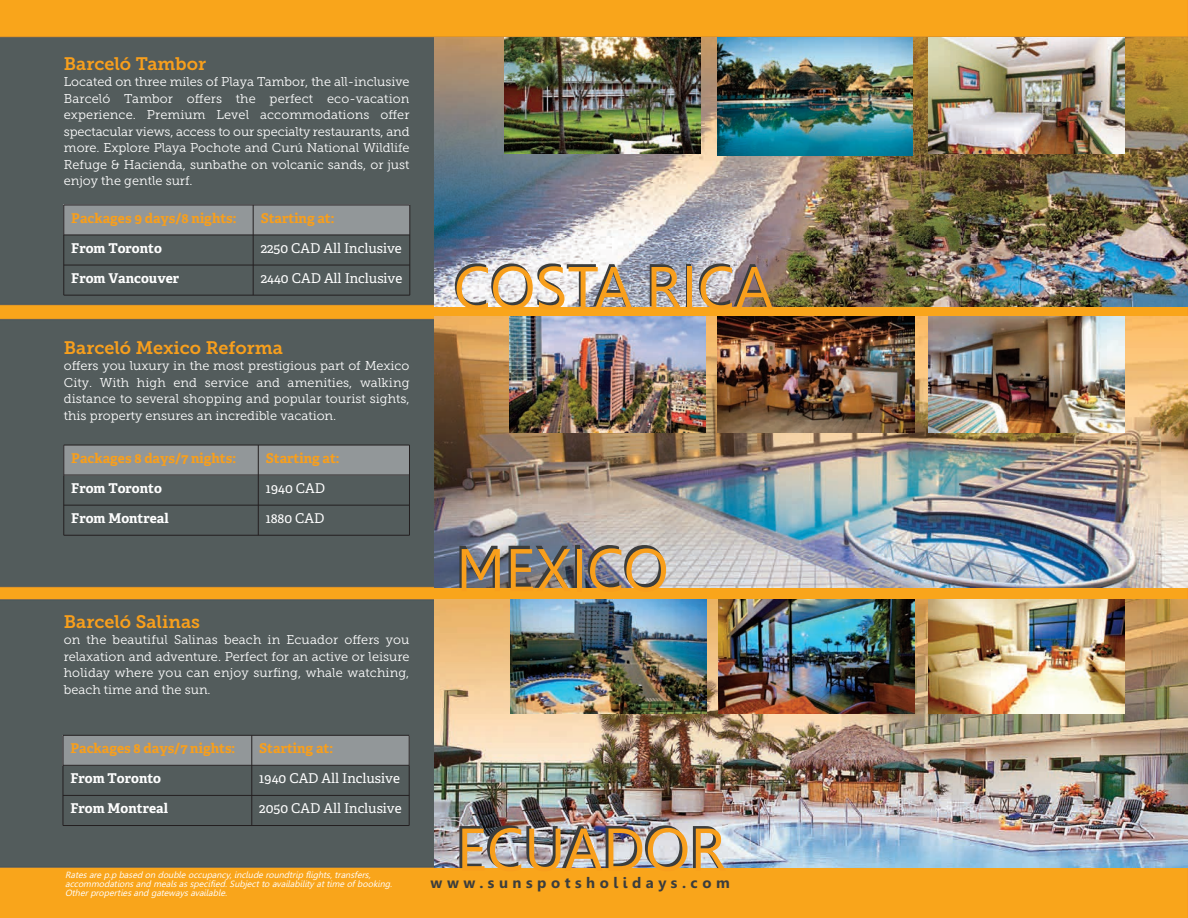
<style>
.page{position:relative;width:1188px;height:918px;background:#fff}
.page>*{position:absolute;margin:0;border:0;box-sizing:border-box;transform-origin:0 0}
.t1{font:60px "Gisha";color:#f89f1c}
.t2{font:18px "Museo Slab 700";color:#f89f1c}
.t3{font:700 15px "Gisha";letter-spacing:.3em;color:#3b3d3d}
.t4{font:700 13.5px "Adelle PE";color:#f89f1c}
.t5{font:13.5px "Adelle PE";color:#fff}
.t6{font:700 13.5px "Adelle PE";color:#fff}
.t7{font:12.75px/16.5px "Museo Slab 300";color:#fff;text-align:justify}
.t8{font:italic 9px/9px "Gisha";color:#fff}
</style>
<div class="page">
<img style="left:0;top:0;width:1188px;height:918px">
<div style="left:65px;top:206px;width:345px;height:29px;background:#929799"></div>
<hr style="left:64px;top:205px;width:1px;height:90px;background:#231f20">
<hr style="left:253px;top:205px;width:1px;height:90px;background:#231f20">
<hr style="left:410px;top:205px;width:1px;height:90px;background:#231f20">
<hr style="left:64px;top:205px;width:346px;height:1px;background:#231f20">
<hr style="left:64px;top:235px;width:346px;height:1px;background:#231f20">
<hr style="left:64px;top:265px;width:346px;height:1px;background:#231f20">
<hr style="left:64px;top:295px;width:346px;height:1px;background:#231f20">
<img style="left:434px;top:235px;width:754px;height:71px">
<img style="left:434px;top:38px;width:754px;height:197px">
<img style="left:928px;top:38px;width:196px;height:115px">
<img style="left:505px;top:38px;width:196px;height:116px">
<img style="left:717px;top:38px;width:196px;height:117px">
<div style="left:65px;top:446px;width:344px;height:29px;background:#929799"></div>
<hr style="left:64px;top:445px;width:1px;height:90px;background:#231f20">
<hr style="left:258px;top:445px;width:1px;height:90px;background:#231f20">
<hr style="left:409px;top:445px;width:1px;height:90px;background:#231f20">
<hr style="left:64px;top:445px;width:345px;height:1px;background:#231f20">
<hr style="left:64px;top:475px;width:345px;height:1px;background:#231f20">
<hr style="left:64px;top:505px;width:345px;height:1px;background:#231f20">
<hr style="left:64px;top:535px;width:345px;height:1px;background:#231f20">
<div style="left:64px;top:736px;width:345px;height:29px;background:#929799"></div>
<hr style="left:63px;top:735px;width:1px;height:91px;background:#231f20">
<hr style="left:252px;top:735px;width:1px;height:91px;background:#231f20">
<hr style="left:409px;top:735px;width:1px;height:91px;background:#231f20">
<hr style="left:63px;top:735px;width:346px;height:1px;background:#231f20">
<hr style="left:63px;top:765px;width:346px;height:1px;background:#231f20">
<hr style="left:63px;top:795px;width:346px;height:1px;background:#231f20">
<hr style="left:63px;top:825px;width:346px;height:1px;background:#231f20">
<img style="left:434px;top:556px;width:754px;height:31px">
<img style="left:434px;top:317px;width:754px;height:239px">
<img style="left:928px;top:317px;width:196px;height:115px">
<img style="left:718px;top:317px;width:196px;height:115px">
<img style="left:509px;top:317px;width:196px;height:115px">
<img style="left:434px;top:811px;width:754px;height:56px">
<img style="left:434px;top:599px;width:754px;height:212px">
<img style="left:928px;top:599px;width:196px;height:114px">
<img style="left:511px;top:599px;width:196px;height:114px">
<img style="left:718px;top:599px;width:197px;height:115px">
<h2 class="t2" style="left:64px;top:57px;width:144px">Barceló Tambor</h2>
<p class="t7" style="left:64px;top:75px;width:347px">Located on three miles of Playa Tambor, the all-inclusive Barceló Tambor offers the perfect eco-vacation experience. Premium Level accommodations offer spectacular views, access to our specialty restaurants, and more. Explore Playa Pochote and Curú National Wildlife Refuge &amp; Hacienda, sunbathe on volcanic sands, or just enjoy the gentle surf.</p>
<p class="t4" style="left:71px;top:213px;width:167px">Packages 9 days/8 nights:</p>
<p class="t4" style="left:261px;top:213px;width:75px">Starting at:</p>
<p class="t6" style="left:71px;top:243px;width:92px">From Toronto</p>
<p class="t5" style="left:261px;top:243px;width:143px">2250 CAD All Inclusive</p>
<p class="t6" style="left:71px;top:273px;width:109px">From Vancouver</p>
<p class="t5" style="left:261px;top:273px;width:143px">2440 CAD All Inclusive</p>
<h2 class="t2" style="left:64px;top:341px;width:221px">Barceló Mexico Reforma</h2>
<p class="t7" style="left:64px;top:359px;width:347px">offers you luxury in the most prestigious part of Mexico City. With high end service and amenities, walking distance to several shopping and popular tourist sights, this property ensures an incredible vacation.</p>
<p class="t4" style="left:71px;top:453px;width:166px">Packages 8 days/7 nights:</p>
<p class="t4" style="left:266px;top:453px;width:75px">Starting at:</p>
<p class="t6" style="left:71px;top:483px;width:92px">From Toronto</p>
<p class="t5" style="left:266px;top:483px;width:61px">1940 CAD</p>
<p class="t6" style="left:71px;top:513px;width:99px">From Montreal</p>
<p class="t5" style="left:266px;top:513px;width:60px">1880 CAD</p>
<h2 class="t2" style="left:64px;top:615px;width:138px">Barceló Salinas</h2>
<p class="t7" style="left:64px;top:633px;width:347px">on the beautiful Salinas beach in Ecuador offers you relaxation and adventure. Perfect for an active or leisure holiday where you can enjoy surfing, whale watching, beach time and the sun.</p>
<p class="t4" style="left:70px;top:743px;width:166px">Packages 8 days/7 nights:</p>
<p class="t4" style="left:259px;top:743px;width:75px">Starting at:</p>
<p class="t6" style="left:70px;top:773px;width:92px">From Toronto</p>
<p class="t5" style="left:259px;top:773px;width:142px">1940 CAD All Inclusive</p>
<p class="t6" style="left:70px;top:803px;width:99px">From Montreal</p>
<p class="t5" style="left:259px;top:803px;width:144px">2050 CAD All Inclusive</p>
<p class="t8" style="left:65px;top:871px;width:331px">Ratesare p.p based on double occupancy,include roundtrip flights,transfers, accommodationsand mealsasspecified.Subjectto availability attime ofbooking.<br>Otherpropertiesand gatewaysavailable.</p>
<h1 class="t1" style="left:454px;top:253px;width:321px">COSTA RICA</h1>
<h1 class="t1" style="left:456px;top:535px;width:214px">MEXICO</h1>
<h1 class="t1" style="left:457px;top:815px;width:271px">ECUADOR</h1>
<p class="t3" style="left:431px;top:874px;width:301px">www.sunspotsholidays.com</p>
</div>
